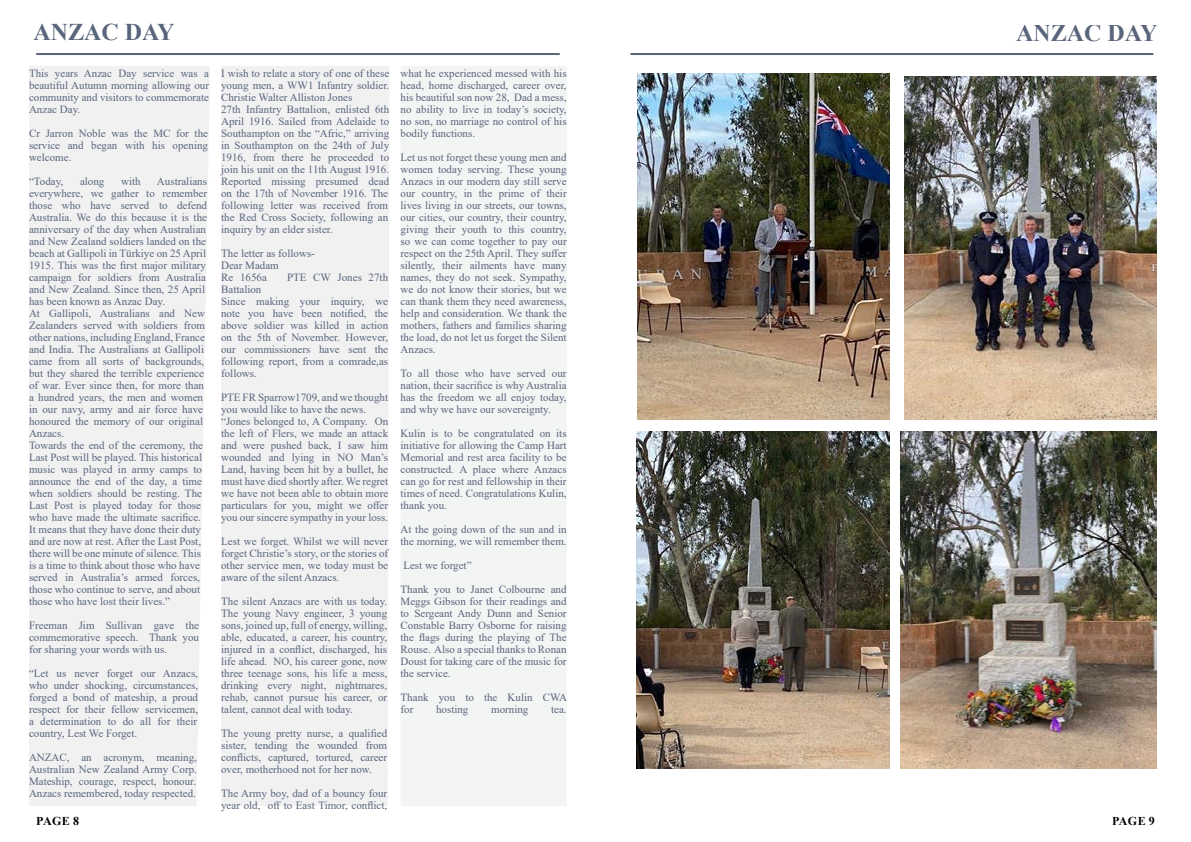
<style>
.page{position:relative;width:1191px;height:842px;background:#fff}
.page>*{position:absolute;margin:0;border:0;box-sizing:border-box;transform-origin:0 0}
.t1{font:700 24px "Times New Roman";color:#59657b}
.t2{font:700 12px "Times New Roman";letter-spacing:.035em;color:#000}
.t3{font:11px/12px "Times New Roman";color:#59657b;text-align:justify}
</style>
<div class="page">
<hr style="left:36px;top:53px;width:524px;height:2px;background:#59657b">
<hr style="left:630px;top:53px;width:523px;height:2px;background:#59657b">
<div style="left:29px;top:66px;width:181px;height:740px;background:#f1f1f2"></div>
<div style="left:221px;top:66px;width:168px;height:740px;background:#f1f1f2"></div>
<div style="left:401px;top:66px;width:166px;height:740px;background:#f3f4f4"></div>
<img style="left:900px;top:431px;width:256px;height:338px">
<img style="left:637px;top:73px;width:252px;height:346px">
<img style="left:904px;top:76px;width:252px;height:343px">
<img style="left:636px;top:431px;width:253px;height:338px">
<h1 class="t1" style="left:33px;top:15px;width:143px">ANZAC DAY</h1>
<h1 class="t1" style="left:1016px;top:16px;width:143px">ANZAC DAY</h1>
<p class="t3" style="left:29px;top:67px;width:182px">This years Anzac Day service was a beautiful Autumn morning allowing our community and visitors to commemorate Anzac Day.</p>
<p class="t3" style="left:29px;top:127px;width:181px">Cr Jarron Noble was the MC for the service and began with his opening welcome.</p>
<p class="t3" style="left:29px;top:175px;width:36px">“Today,</p>
<p class="t3" style="left:80px;top:175px;width:26px">along</p>
<p class="t3" style="left:121px;top:175px;width:21px">with</p>
<p class="t3" style="left:221px;top:67px;width:170px;text-align:left">I wish to relate a story of one of these young men, a WW1 Infantry soldier.<br>Christie Walter Alliston Jones<br>27th Infantry Battalion, enlisted 6th April 1916. Sailed from Adelaide to Southampton on the “Afric,” arriving in Southampton on the 24th of July 1916, from there he proceeded to join his unit on the 11th August 1916.<br>Reported missing presumed dead on the 17th of November 1916. The following letter was received from the Red Cross Society, following an inquiry by an elder sister.</p>
<p class="t3" style="left:221px;top:247px;width:95px;text-align:left">The letter as follows-<br>Dear Madam<br>Re 1656a</p>
<p class="t3" style="left:400px;top:67px;width:168px">what he experienced messed with his head, home discharged, career over, his beautiful son now 28, Dad a mess, no ability to live in today’s society, no son, no marriage no control of his bodily functions.</p>
<p class="t3" style="left:400px;top:151px;width:168px">Let us not forget these young men and women today serving. These young Anzacs in our modern day still serve our country, in the prime of their lives living in our streets, our towns, our cities, our country, their country, giving their youth to this country, so we can come together to pay our respect on the 25th April. They suffer silently, their ailments have many names, they do not seek. Sympathy, we do not know their stories, but we can thank them they need awareness, help and consideration. We thank the mothers, fathers and families sharing the load, do not let us forget the Silent Anzacs.</p>
<p class="t3" style="left:400px;top:367px;width:168px">To all those who have served our nation, their sacrifice is why Australia has the freedom we all enjoy today, and why we have our sovereignty.</p>
<p class="t3" style="left:400px;top:427px;width:168px">Kulin is to be congratulated on its initiative for allowing the Camp Hart Memorial and rest area facility to be constructed. A place where Anzacs can go for rest and fellowship in their times of need. Congratulations Kulin, thank you.</p>
<p class="t3" style="left:400px;top:523px;width:168px">At the going down of the sun and in the morning, we will remember them.</p>
<p class="t3" style="left:400px;top:553px;width:168px;line-height:24px">Lest we forget”<br>Thank you to Janet Colbourne and</p>
<p class="t3" style="left:400px;top:595px;width:168px">Meggs Gibson for their readings and to Sergeant Andy Dunn and Senior Constable Barry Osborne for raising the flags during the playing of The Rouse. Also a special thanks to Ronan Doust for taking care of the music for the service.</p>
<p class="t3" style="left:400px;top:691px;width:168px">Thank you to the Kulin CWA for</p>
<p class="t3" style="left:29px;top:175px;width:180px;text-align:left;text-indent:128px">Australians everywhere, we gather to remember those who have served to defend Australia. We do this because it is the anniversary of the day when Australian and New Zealand soldiers landed on the beach at Gallipoli in Türkiye on 25 April 1915. This was the first major military campaign for soldiers from Australia and New Zealand. Since then, 25 April has been known as Anzac Day.<br>At Gallipoli, Australians and New Zealanders served with soldiers from other nations, including England, France and India. The Australians at Gallipoli came from all sorts of backgrounds, but they shared the terrible experience of war. Ever since then, for more than a hundred years, the men and women in our navy, army and air force have honoured the memory of our original Anzacs.<br>Towards the end of the ceremony, the Last Post will be played. This historical music was played in army camps to announce the end of the day, a time when soldiers should be resting. The Last Post is played today for those who have made the ultimate sacrifice.<br>It means that they have done their duty and are now at rest. After the Last Post, there will be one minute of silence. This is a time to think about those who have served in Australia’s armed forces, those who continue to serve, and about those who have lost their lives.”</p>
<p class="t3" style="left:29px;top:619px;width:172px">Freeman Jim Sullivan gave the commemorative speech. Thank you for sharing your words with us.</p>
<p class="t3" style="left:29px;top:667px;width:171px">“Let us never forget our Anzacs, who under shocking, circumstances, forged a bond of mateship, a proud respect for their fellow servicemen, a determination to do all for their country, Lest We Forget.</p>
<p class="t3" style="left:29px;top:751px;width:170px">ANZAC, an acronym, meaning, Australian New Zealand Army Corp.<br>Mateship, courage, respect, honour.<br>Anzacs remembered, today respected.</p>
<p class="t3" style="left:287px;top:271px;width:103px">PTE CW Jones 27th</p>
<p class="t3" style="left:221px;top:283px;width:169px;text-align:left">Battalion<br>Since making your inquiry, we note you have been notified, the above soldier was killed in action on the 5th of November. However, our commissioners have sent the following report, from a comrade,as follows.</p>
<p class="t3" style="left:221px;top:391px;width:169px;text-align:left">PTE FR Sparrow1709, and we thought you would like to have the news. “Jones belonged to, A Company. On the left of Flers, we made an attack and were pushed back, I saw him wounded and lying in NO Man’s Land, having been hit by a bullet, he must have died shortly after. We regret we have not been able to obtain more particulars for you, might we offer you our sincere sympathy in your loss.</p>
<p class="t3" style="left:221px;top:535px;width:169px">Lest we forget. Whilst we will never forget Christie’s story, or the stories of other service men, we today must be aware of the silent Anzacs.</p>
<p class="t3" style="left:221px;top:595px;width:168px">The silent Anzacs are with us today.<br>The young Navy engineer, 3 young sons, joined up, full of energy, willing, able, educated, a career, his country, injured in a conflict, discharged, his life ahead. NO, his career gone, now three teenage sons, his life a mess, drinking every night, nightmares, rehab, cannot pursue his career, or talent, cannot deal with today.</p>
<p class="t3" style="left:221px;top:727px;width:168px">The young pretty nurse, a qualified sister, tending the wounded from conflicts, captured, tortured, career over, motherhood not for her now.</p>
<p class="t3" style="left:221px;top:787px;width:168px">The Army boy, dad of a bouncy four year old, off to East Timor, conflict,</p>
<p class="t3" style="left:436px;top:703px;width:34px">hosting</p>
<p class="t3" style="left:491px;top:703px;width:39px">morning</p>
<p class="t3" style="left:551px;top:703px;width:17px">tea.</p>
<p class="t2" style="left:36px;top:813px;width:44px">PAGE 8</p>
<p class="t2" style="left:1112px;top:813px;width:44px">PAGE 9</p>
</div>
